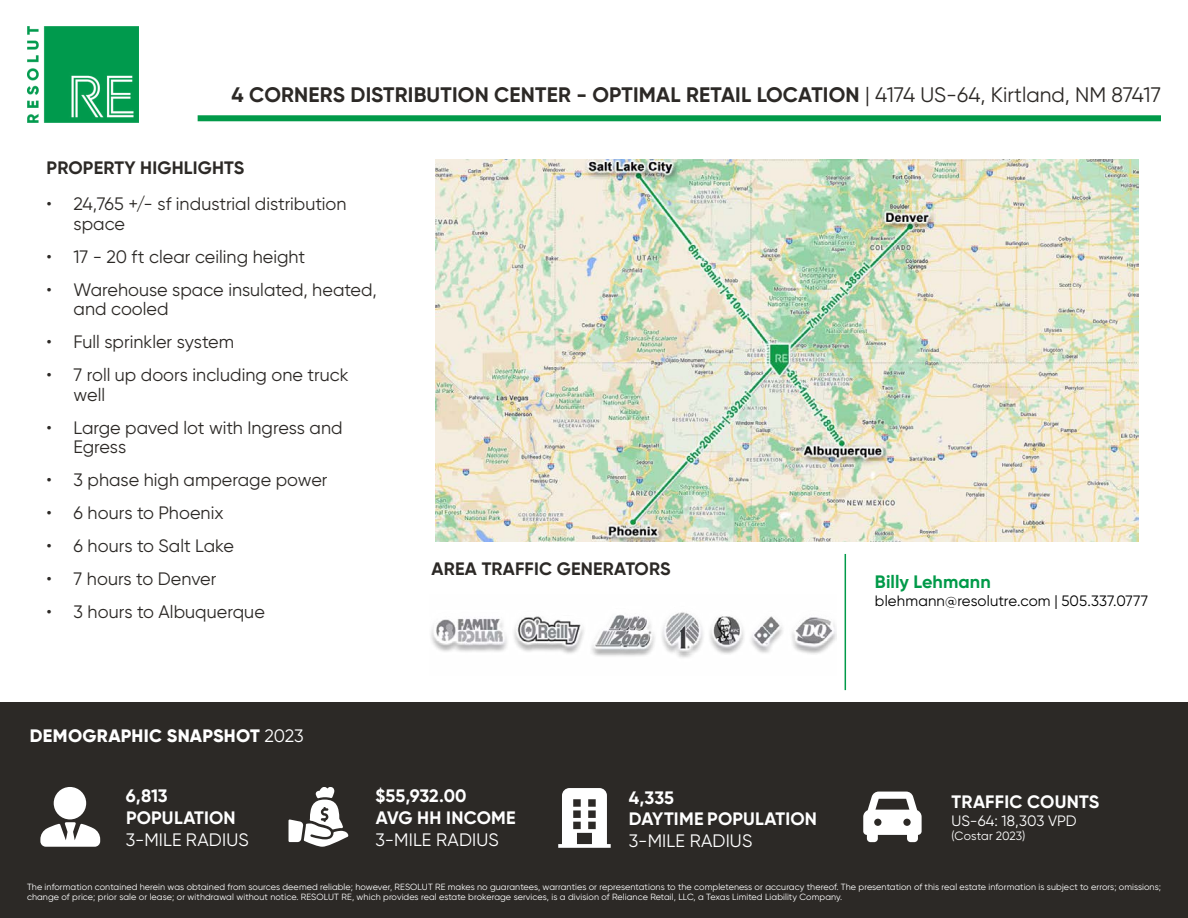
<style>
.page{position:relative;width:1188px;height:918px;background:#fff}
.page>*{position:absolute;margin:0;border:0;box-sizing:border-box;transform-origin:0 0}
.t1{font:700 21px "Gilroy";letter-spacing:.01em;color:#2c2926}
.t2{font:18px/19.5px "Gilroy";color:#2c2926}
.t3{font:700 18px/21.6px "Gilroy";letter-spacing:.01em;color:#fff}
.t4{font:700 18px "Gilroy";letter-spacing:.01em;color:#2c2926}
.t5{font:18px "Gilroy";letter-spacing:.01em;color:#fff}
.t6{font:800 18px "Gilroy";letter-spacing:.015em;color:#fff}
.t7{font:700 18px "Gilroy";letter-spacing:.005em;color:#019a49}
.t8{font:15px "Gilroy";letter-spacing:.01em;color:#000}
.t9{font:15px "Gilroy";color:#fff}
.t10{font:12px "Gilroy";letter-spacing:.01em;color:#fff}
.t11{font:9px/10.5px "Gilroy";letter-spacing:.01em;color:#fff}
.s1{font-weight:400}
</style>
<div class="page">
<img style="left:436px;top:160px;width:702px;height:382px">
<img style="left:431px;top:612px;width:406px;height:46px">
<hr style="left:845px;top:554px;width:1px;height:136px;background:#019a49">
<div style="left:0;top:702px;width:1188px;height:216px;background:#2c2926"></div>
<img style="left:27px;top:27px;width:112px;height:95px">
<div style="left:198px;top:115px;width:963px;height:6px;background:#019a49"></div>
<div style="left:54px;top:787px;width:32px;height:32px;background:#fff;border-radius:50%"></div>
<svg style="left:40px;top:822px;width:60px;height:25px"></svg>
<svg style="left:289px;top:787px;width:59px;height:60px"></svg>
<svg style="left:863px;top:792px;width:59px;height:50px"></svg>
<svg style="left:558px;top:788px;width:53px;height:60px"></svg>
<h1 class="t1" style="left:232px;top:81px;width:931px">4 CORNERS DISTRIBUTION CENTER - OPTIMAL RETAIL LOCATION <span class="s1">| 4174 US-64, Kirtland, NM 87417</span></h1>
<h2 class="t4" style="left:47px;top:157px;width:199px">PROPERTY HIGHLIGHTS</h2>
<h2 class="t2" style="left:74px;top:194px;width:274px;text-indent:-27px">• 24,765 +/- sf industrial distribution space</h2>
<h2 class="t2" style="left:47px;top:246px;width:260px">• 17 - 20 ft clear ceiling height</h2>
<h2 class="t2" style="left:74px;top:279px;width:305px;text-indent:-27px">• Warehouse space insulated, heated, and cooled</h2>
<h2 class="t2" style="left:47px;top:332px;width:189px">• Full sprinkler system</h2>
<h2 class="t2" style="left:74px;top:365px;width:277px;text-indent:-27px">• 7 roll up doors including one truck well</h2>
<h2 class="t2" style="left:74px;top:417px;width:271px;text-indent:-27px">• Large paved lot with Ingress and<br>Egress</h2>
<h2 class="t2" style="left:47px;top:470px;width:282px">• 3 phase high amperage power</h2>
<h2 class="t2" style="left:47px;top:503px;width:178px">• 6 hours to Phoenix</h2>
<h2 class="t2" style="left:47px;top:536px;width:189px">• 6 hours to Salt Lake</h2>
<h2 class="t2" style="left:47px;top:569px;width:171px">• 7 hours to Denver</h2>
<h2 class="t2" style="left:47px;top:602px;width:220px">• 3 hours to Albuquerque</h2>
<h2 class="t6" style="left:30px;top:724px;width:275px">DEMOGRAPHIC SNAPSHOT <span class="s1">2023</span></h2>
<h2 class="t4" style="left:432px;top:558px;width:240px">AREA TRAFFIC GENERATORS</h2>
<h2 class="t3" style="left:126px;top:785px;width:111px">6,813<br>POPULATION</h2>
<h2 class="t5" style="left:126px;top:828px;width:124px">3-MILE RADIUS</h2>
<h2 class="t3" style="left:376px;top:785px;width:142px">$55,932.00<br>AVG HH INCOME</h2>
<h2 class="t5" style="left:376px;top:828px;width:125px">3-MILE RADIUS</h2>
<h2 class="t3" style="left:629px;top:786px;width:190px">4,335<br>DAYTIME POPULATION</h2>
<h2 class="t5" style="left:629px;top:829px;width:125px">3-MILE RADIUS</h2>
<h2 class="t7" style="left:875px;top:571px;width:117px">Billy Lehmann</h2>
<h3 class="t8" style="left:875px;top:592px;width:275px">blehmann@resolutre.com | 505.337.0777</h3>
<h2 class="t3" style="left:952px;top:791px;width:149px">TRAFFIC COUNTS</h2>
<h3 class="t9" style="left:952px;top:811px;width:127px">US-64: 18,303 VPD</h3>
<h3 class="t10" style="left:952px;top:829px;width:75px">(Costar 2023)</h3>
<p class="t11" style="left:27px;top:881px;width:1136px">The information contained herein was obtained from sources deemed reliable; however, RESOLUT RE makes no guarantees, warranties or representations to the completeness or accuracy thereof. The presentation of this real estate information is subject to errors; omissions; change of price; prior sale or lease; or withdrawal without notice. RESOLUT RE, which provides real estate brokerage services, is a division of Reliance Retail, LLC, a Texas Limited Liability Company.</p>
</div>
